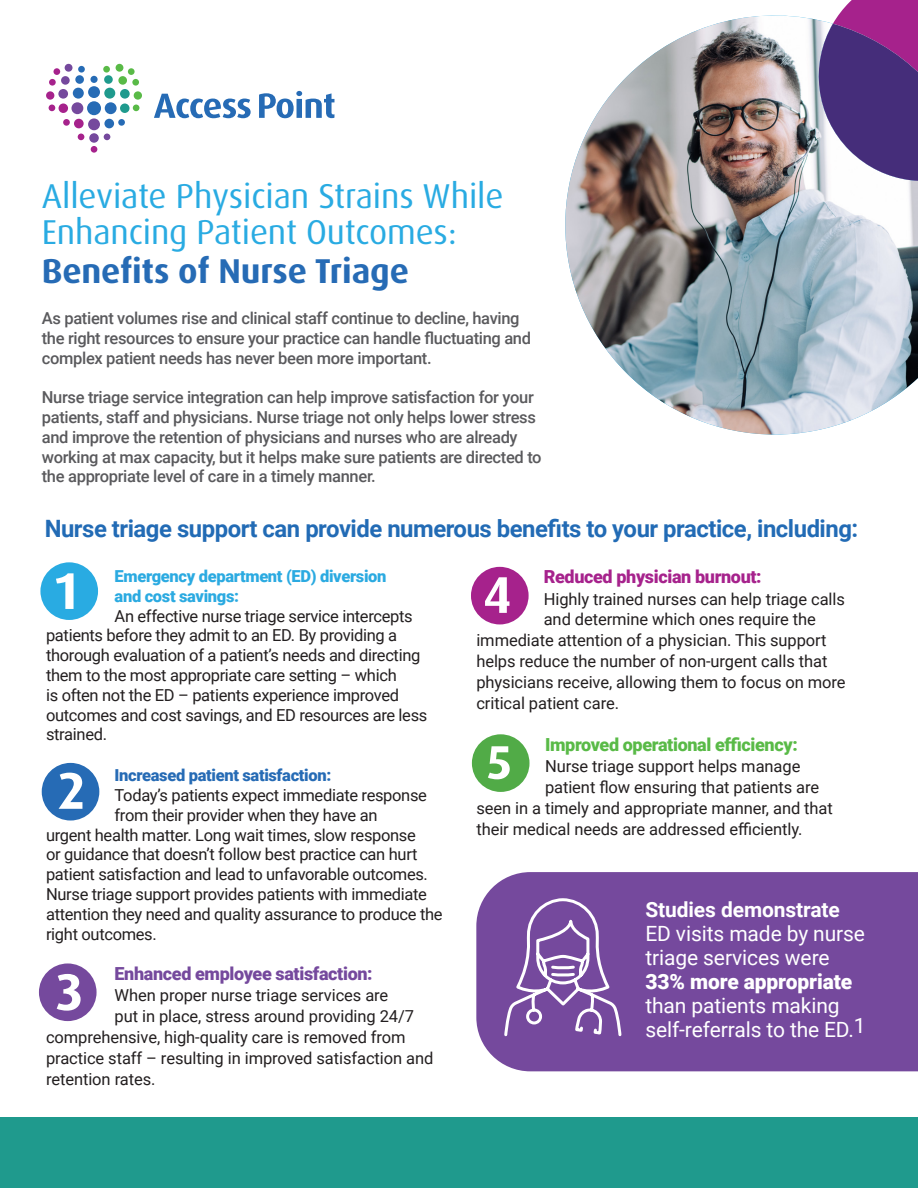
<style>
.page{position:relative;width:918px;height:1188px;background:#fff}
.page>*{position:absolute;margin:0;border:0;box-sizing:border-box;transform-origin:0 0}
.t1{font:34.5px/36px "Dax Pro";letter-spacing:-.005em;color:#29abe2}
.t2{font:700 34.5px "Dax Pro";letter-spacing:-.005em;color:#266bb5}
.t3{font:700 23.85px "Roboto";letter-spacing:-.02em;color:#226bb5}
.t4{font:21px/24px "Roboto";letter-spacing:-.005em;color:#fff}
.t5{font:900 18px "Roboto";letter-spacing:-.02em;color:#59ba47}
.t6{font:900 18px "Roboto";letter-spacing:-.02em;color:#75499d}
.t7{font:900 18px "Roboto";letter-spacing:-.02em;color:#a6228c}
.t8{font:16.5px/19.8px "Roboto";letter-spacing:-.02em;color:#231f20}
.t9{font:500 16.5px/19.8px "Roboto";letter-spacing:-.02em;color:#5a5a5d}
.t10{font:900 16.5px "Roboto";letter-spacing:-.02em;color:#2baae1}
.t11{font:900 16.5px "Roboto";letter-spacing:-.02em;color:#266bb5}
.s1{font-weight:700}
.s2{font-weight:900}
</style>
<div class="page">
<img style="left:565px;top:16px;width:353px;height:419px">
<svg style="left:810px;top:0;width:108px;height:190px"></svg>
<div style="left:39px;top:963px;width:58px;height:58px;background:#75499d;border-radius:50%"></div>
<svg style="left:57px;top:974px;width:24px;height:37px"></svg>
<div style="left:471px;top:567px;width:58px;height:57px;background:#a6228c;border-radius:50%"></div>
<svg style="left:485px;top:577px;width:24px;height:36px"></svg>
<div style="left:42px;top:763px;width:57px;height:58px;background:#266bb5;border-radius:50%"></div>
<svg style="left:59px;top:773px;width:23px;height:36px"></svg>
<div style="left:40px;top:562px;width:58px;height:58px;background:#29abe2;border-radius:50%"></div>
<svg style="left:56px;top:573px;width:18px;height:36px"></svg>
<div style="left:78px;top:66px;width:7px;height:7px;background:#266bb5;border-radius:50%"></div>
<div style="left:90px;top:76px;width:8px;height:7px;background:#266bb5;border-radius:50%"></div>
<div style="left:49px;top:79px;width:7px;height:7px;background:#a6228c;border-radius:50%"></div>
<div style="left:61px;top:76px;width:9px;height:9px;background:#75499d;border-radius:50%"></div>
<div style="left:65px;top:64px;width:8px;height:8px;background:#75499d;border-radius:50%"></div>
<div style="left:75px;top:75px;width:9px;height:9px;background:#266bb5;border-radius:50%"></div>
<div style="left:103px;top:66px;width:7px;height:7px;background:#59ba47;border-radius:50%"></div>
<div style="left:128px;top:68px;width:7px;height:7px;background:#59ba47;border-radius:50%"></div>
<div style="left:132px;top:79px;width:7px;height:7px;background:#59ba47;border-radius:50%"></div>
<div style="left:118px;top:76px;width:9px;height:9px;background:#59ba47;border-radius:50%"></div>
<div style="left:116px;top:64px;width:7px;height:8px;background:#59ba47;border-radius:50%"></div>
<div style="left:104px;top:75px;width:9px;height:9px;background:#1f9a8d;border-radius:50%"></div>
<svg style="left:78px;top:134px;width:6px;height:6px"></svg>
<div style="left:91px;top:146px;width:6px;height:7px;background:#a6228c;border-radius:50%"></div>
<div style="left:63px;top:119px;width:7px;height:7px;background:#a6228c;border-radius:50%"></div>
<div style="left:46px;top:91px;width:8px;height:9px;background:#a6228c;border-radius:50%"></div>
<div style="left:74px;top:119px;width:10px;height:9px;background:#a6228c;border-radius:50%"></div>
<svg style="left:49px;top:105px;width:6px;height:6px"></svg>
<div style="left:59px;top:103px;width:9px;height:10px;background:#a6228c;border-radius:50%"></div>
<div style="left:71px;top:102px;width:12px;height:12px;background:#75499d;border-radius:50%"></div>
<div style="left:58px;top:89px;width:10px;height:10px;background:#75499d;border-radius:50%"></div>
<div style="left:88px;top:118px;width:12px;height:12px;background:#75499d;border-radius:50%"></div>
<div style="left:89px;top:133px;width:10px;height:10px;background:#75499d;border-radius:50%"></div>
<div style="left:73px;top:88px;width:11px;height:11px;background:#266bb5;border-radius:50%"></div>
<div style="left:88px;top:86px;width:12px;height:12px;background:#266bb5;border-radius:50%"></div>
<div style="left:87px;top:101px;width:14px;height:14px;background:#266bb5;border-radius:50%"></div>
<svg style="left:104px;top:134px;width:6px;height:6px"></svg>
<div style="left:118px;top:119px;width:7px;height:7px;background:#266bb5;border-radius:50%"></div>
<div style="left:134px;top:91px;width:8px;height:9px;background:#59ba47;border-radius:50%"></div>
<div style="left:104px;top:119px;width:10px;height:9px;background:#266bb5;border-radius:50%"></div>
<svg style="left:133px;top:105px;width:6px;height:6px"></svg>
<svg style="left:120px;top:103px;width:10px;height:10px"></svg>
<div style="left:105px;top:102px;width:12px;height:12px;background:#266bb5;border-radius:50%"></div>
<div style="left:120px;top:89px;width:10px;height:10px;background:#1f9a8d;border-radius:50%"></div>
<div style="left:104px;top:88px;width:11px;height:11px;background:#1f9a8d;border-radius:50%"></div>
<div style="left:54px;top:68px;width:6px;height:7px;background:#a6228c;border-radius:50%"></div>
<svg style="left:154px;top:94px;width:97px;height:24px"></svg>
<svg style="left:259px;top:91px;width:75px;height:27px"></svg>
<div style="left:472px;top:734px;width:58px;height:58px;background:#51ab47;border-radius:50%"></div>
<svg style="left:488px;top:746px;width:22px;height:33px"></svg>
<div style="left:0;top:1118px;width:918px;height:70px;background:#1f9a8d"></div>
<div style="left:476px;top:872px;width:442px;height:199px;background:#75499d"></div>
<svg style="left:503px;top:872px;width:120px;height:166px;background:#8762aa"></svg>
<p class="t1" style="left:42px;top:178px;width:463px">Alleviate Physician Strains While<br>Enhancing Patient Outcomes:</p>
<p class="t2" style="left:42px;top:248px;width:369px">Benefits of Nurse Triage</p>
<p class="t9" style="left:42px;top:308px;width:491px">As patient volumes rise and clinical staff continue to decline, having the right resources to ensure your practice can handle fluctuating and complex patient needs has never been more important.</p>
<p class="t9" style="left:42px;top:387px;width:501px">Nurse triage service integration can help improve satisfaction for your patients, staff and physicians. Nurse triage not only helps lower stress and improve the retention of physicians and nurses who are already working at max capacity, but it helps make sure patients are directed to the appropriate level of care in a timely manner.</p>
<p class="t3" style="left:45px;top:512px;width:815px">Nurse triage support can provide numerous benefits to your practice, including:</p>
<p class="t10" style="left:115px;top:565px;width:273px">Emergency department (ED) diversion</p>
<p class="t10" style="left:115px;top:584px;width:126px">and cost savings:</p>
<p class="t8" style="left:46px;top:605px;width:383px;text-indent:69px">An effective nurse triage service intercepts patients before they admit to an ED. By providing a thorough evaluation of a patient’s needs and directing them to the most appropriate care setting – which<br>is often not the ED – patients experience improved outcomes and cost savings, and ED resources are less strained.</p>
<p class="t11" style="left:115px;top:764px;width:218px">Increased patient satisfaction:</p>
<p class="t8" style="left:115px;top:785px;width:314px">Today’s patients expect immediate response</p>
<p class="t8" style="left:115px;top:804px;width:264px">from their provider when they have an</p>
<p class="t8" style="left:46px;top:824px;width:371px">urgent health matter. Long wait times, slow response</p>
<p class="t8" style="left:46px;top:844px;width:373px">or guidance that doesn’t follow best practice can hurt</p>
<p class="t8" style="left:46px;top:864px;width:383px">patient satisfaction and lead to unfavorable outcomes.</p>
<p class="t8" style="left:46px;top:884px;width:382px">Nurse triage support provides patients with immediate</p>
<p class="t8" style="left:46px;top:903px;width:398px">attention they need and quality assurance to produce the</p>
<p class="t8" style="left:46px;top:923px;width:112px">right outcomes.</p>
<p class="t6" style="left:115px;top:961px;width:260px">Enhanced employee satisfaction:</p>
<p class="t8" style="left:115px;top:985px;width:275px">When proper nurse triage services are</p>
<p class="t8" style="left:115px;top:1006px;width:301px">put in place, stress around providing 24/7</p>
<p class="t8" style="left:46px;top:1027px;width:361px">comprehensive, high-quality care is removed from</p>
<p class="t8" style="left:46px;top:1048px;width:389px">practice staff – resulting in improved satisfaction and</p>
<p class="t8" style="left:46px;top:1069px;width:111px">retention rates.</p>
<p class="t7" style="left:544px;top:564px;width:219px">Reduced physician burnout:</p>
<p class="t8" style="left:544px;top:588px;width:303px">Highly trained nurses can help triage calls</p>
<p class="t8" style="left:544px;top:609px;width:274px">and determine which ones require the</p>
<p class="t8" style="left:476px;top:630px;width:352px">immediate attention of a physician. This support</p>
<p class="t8" style="left:476px;top:651px;width:353px">helps reduce the number of non-urgent calls that</p>
<p class="t8" style="left:476px;top:672px;width:371px">physicians receive, allowing them to focus on more</p>
<p class="t8" style="left:476px;top:693px;width:144px">critical patient care.</p>
<p class="t5" style="left:545px;top:732px;width:254px">Improved operational efficiency:</p>
<p class="t8" style="left:545px;top:756px;width:257px">Nurse triage support helps manage</p>
<p class="t8" style="left:545px;top:777px;width:276px">patient flow ensuring that patients are</p>
<p class="t8" style="left:476px;top:798px;width:358px">seen in a timely and appropriate manner, and that</p>
<p class="t8" style="left:476px;top:819px;width:328px">their medical needs are addressed efficiently.</p>
<p class="t4" style="left:645px;top:897px;width:222px"><span class="s1">Studies demonstrate<br></span>ED visits made by nurse triage services were<br><span class="s2">33% more appropriate </span>than patients making self-referrals to the ED.1</p>
</div>
